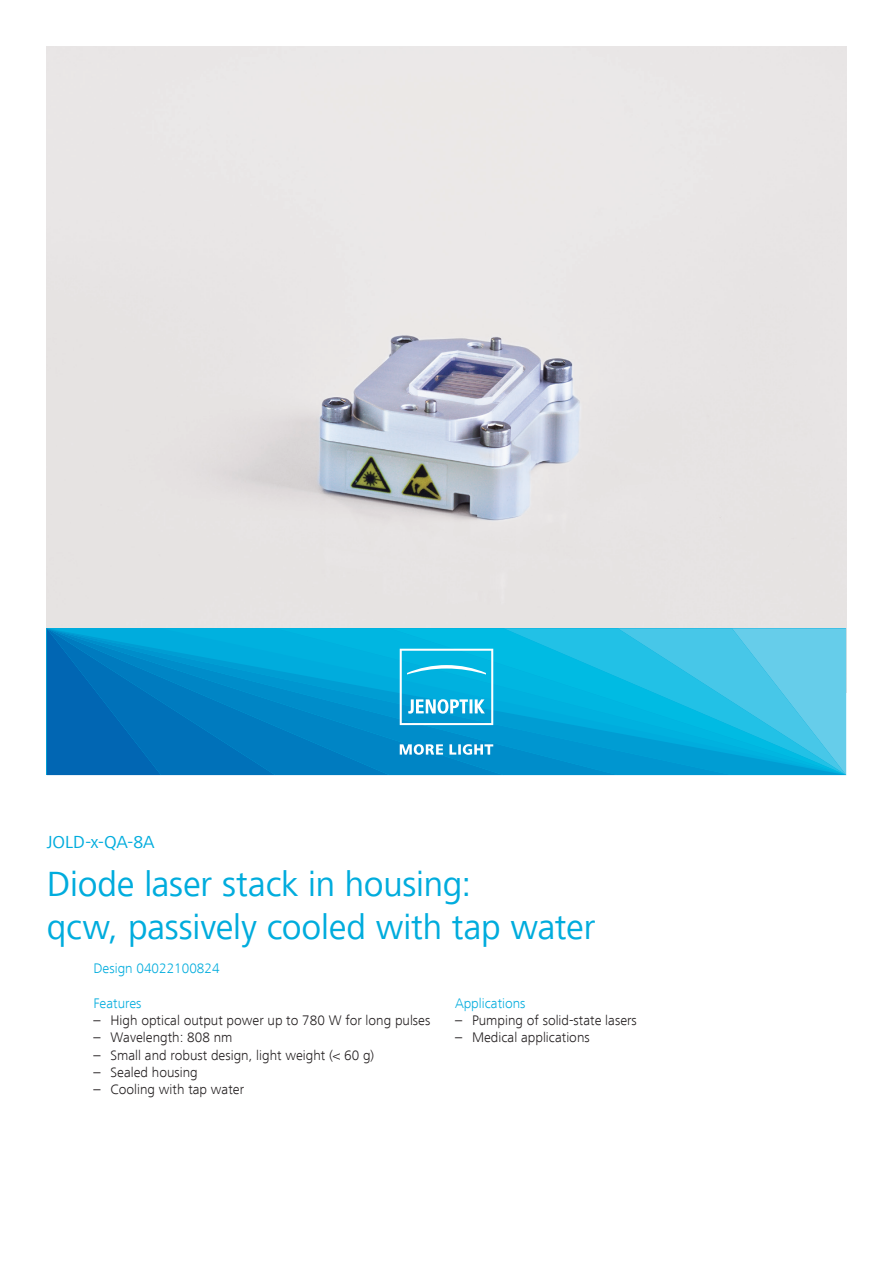
<style>
.page{position:relative;width:893px;height:1263px;background:#fff}
.page>*{position:absolute;margin:0;border:0;box-sizing:border-box;transform-origin:0 0}
.Headline_24_29_pt{font:36px "Frutiger Next LT";letter-spacing:-.005em;color:#00acdd}
.Headline_24_29_pt-2{font:18px "Frutiger Next LT";color:#00acdd}
.t1{font:300 14.25px "Frutiger Next LT";color:#231f20}
.Body_Text__Data_Shee{font:300 14.25px "Frutiger Next LT";color:#00acdd}
</style>
<div class="page">
<img style="left:47px;top:47px;width:799px;height:581px">
<svg style="left:47px;top:628px;width:799px;height:147px;background:#109fd3"></svg>
<svg style="left:400px;top:744px;width:43px;height:11px"></svg>
<svg style="left:449px;top:744px;width:44px;height:11px"></svg>
<svg style="left:400px;top:649px;width:93px;height:76px;background:#31bbe2"></svg>
<p class="Headline_24_29_pt-2" style="left:47px;top:832px;width:109px">JOLD-x-QA-8A</p>
<p class="Headline_24_29_pt" style="left:47px;top:864px;width:426px">Diode laser stack in housing:</p>
<p class="Headline_24_29_pt" style="left:47px;top:907px;width:550px">qcw, passively cooled with tap water</p>
<p class="Body_Text__Data_Shee" style="left:94px;top:961px;width:128px">Design 04022100824</p>
<p class="Body_Text__Data_Shee" style="left:94px;top:995px;width:49px">Features</p>
<p class="t1" style="left:94px;top:1012px;width:338px">– High optical output power up to 780 W for long pulses</p>
<p class="t1" style="left:94px;top:1030px;width:140px">– Wavelength: 808 nm</p>
<p class="t1" style="left:94px;top:1047px;width:282px">– Small and robust design, light weight (&lt; 60 g)</p>
<p class="t1" style="left:94px;top:1064px;width:106px">– Sealed housing</p>
<p class="t1" style="left:94px;top:1081px;width:152px">– Cooling with tap water</p>
<p class="Body_Text__Data_Shee" style="left:455px;top:995px;width:72px">Applications</p>
<p class="t1" style="left:455px;top:1012px;width:183px">– Pumping of solid-state lasers</p>
<p class="t1" style="left:455px;top:1030px;width:136px">– Medical applications</p>
</div>
